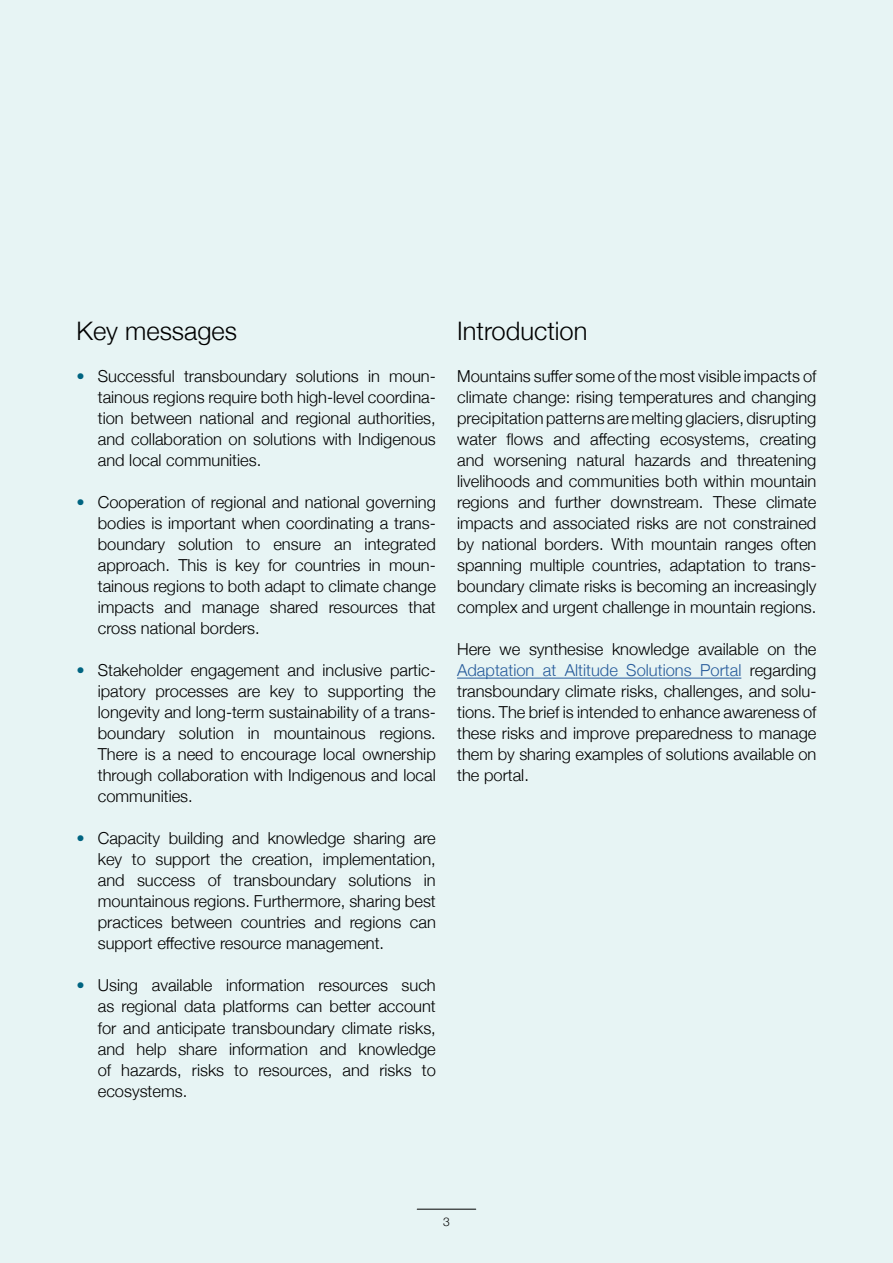
<style>
.page{position:relative;width:893px;height:1263px;background:#e7f4f4}
.page>*{position:absolute;margin:0;border:0;box-sizing:border-box;transform-origin:0 0}
.t1{font:300 25.5px "Helvetica Neue";color:#000}
.t2{font:300 16.5px/21px "Helvetica Neue";color:#000;text-align:justify}
._5_Legende{font:300 12px "Helvetica Neue";color:#000}
.s1{color:#006481}
.s2{color:#275b9b}
</style>
<div class="page">
<hr style="left:417px;top:1209px;width:59px;height:1px;background:#000">
<hr style="left:457px;top:678px;width:284px;height:1px;background:#275b9b">
<p class="t1" style="left:77px;top:311px;width:162px">Key messages</p>
<p class="t2" style="left:98px;top:365px;width:340px;text-indent:-21px"><span class="s1">•</span> Successful transboundary solutions in moun&shy;tainous regions require both high-level coordina&shy;tion between national and regional authorities, and collaboration on solutions with Indigenous and local communities.</p>
<p class="t2" style="left:98px;top:491px;width:340px;text-indent:-21px"><span class="s1">•</span> Cooperation of regional and national governing bodies is important when coordinating a trans&shy;boundary solution to ensure an integrated approach. This is key for countries in moun&shy;tainous regions to both adapt to climate change impacts and manage shared resources that cross national borders.</p>
<p class="t2" style="left:98px;top:659px;width:340px;text-indent:-21px"><span class="s1">•</span> Stakeholder engagement and inclusive partic&shy;ipatory processes are key to supporting the longevity and long-term sustainability of a trans&shy;boundary solution in mountainous regions.<br>There is a need to encourage local ownership through collaboration with Indigenous and local communities.</p>
<p class="t2" style="left:98px;top:827px;width:340px;text-indent:-21px"><span class="s1">•</span> Capacity building and knowledge sharing are key to support the creation, implementation, and success of transboundary solutions in mountainous regions. Furthermore, sharing best practices between countries and regions can support effective resource management.</p>
<p class="t2" style="left:98px;top:974px;width:340px;text-indent:-21px"><span class="s1">•</span> Using available information resources such as regional data platforms can better account for and anticipate transboundary climate risks, and help share information and knowledge of hazards, risks to resources, and risks to ecosystems.</p>
<p class="t1" style="left:457px;top:311px;width:132px">Introduction</p>
<p class="t2" style="left:457px;top:365px;width:361px">Mountains suffer some of the most visible impacts of climate change: rising temperatures and changing precipitation patterns are melting glaciers, disrupting water flows and affecting ecosystems, creating and worsening natural hazards and threatening livelihoods and communities both within mountain regions and further downstream. These climate impacts and associated risks are not constrained by national borders. With mountain ranges often spanning multiple countries, adaptation to trans&shy;boundary climate risks is becoming an increasingly complex and urgent challenge in mountain regions.</p>
<p class="t2" style="left:457px;top:638px;width:361px">Here we synthesise knowledge available on the <span class="s2">Adaptation at Altitude Solutions Portal</span> regarding transboundary climate risks, challenges, and solu&shy;tions. The brief is intended to enhance awareness of these risks and improve preparedness to manage them by sharing examples of solutions available on the portal.</p>
<p class="_5_Legende" style="left:443px;top:1212px;width:8px">3</p>
</div>
